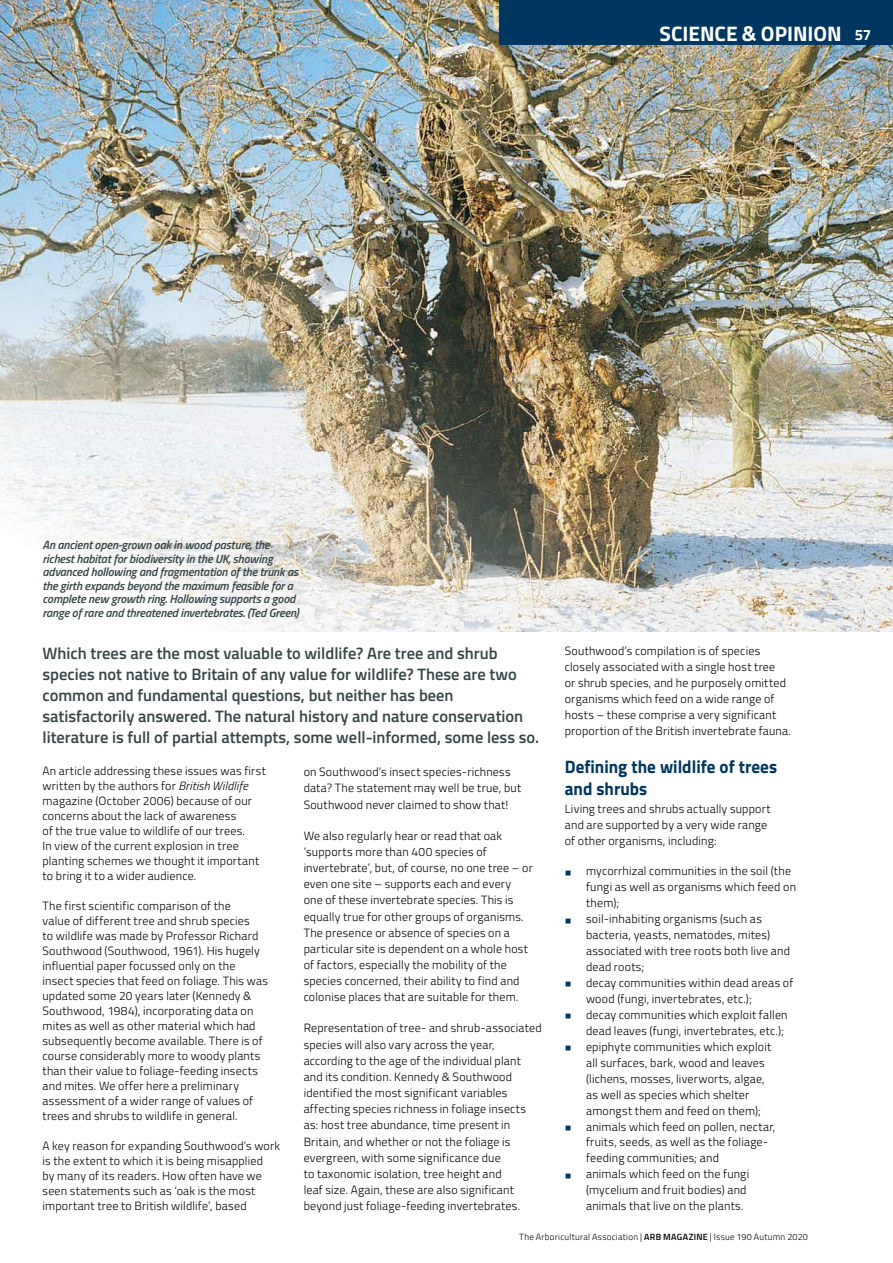
<style>
.page{position:relative;width:893px;height:1263px;background:#fff}
.page>*{position:absolute;margin:0;border:0;box-sizing:border-box;transform-origin:0 0}
.t1{font:700 21px "Titillium Web";color:#fff}
.t2{font:700 18px/21.9px "Titillium Web";color:#00365f;scale:.95 1}
.t3{font:600 16.5px/21px "Titillium Web";color:#364546}
.t4{font:300 12px/15px "Titillium Web";letter-spacing:.015em;color:#000}
.t5{font:italic 600 12px/13.5px "Titillium Web";letter-spacing:-.01em;color:#364546}
.t6{font:300 9px "Titillium Web";letter-spacing:.025em;color:#000}
.s1{font-size:15px}
.s2{font-style:italic}
.s3{font-weight:900;font-size:18px;color:#00365f}
.s4{font-weight:600}
</style>
<div class="page">
<img style="left:0;top:0;width:893px;height:631px">
<div style="left:499px;top:0;width:394px;height:45px;background:#00365f"></div>
<h1 class="t1" style="left:660px;top:17px;width:213px">SCIENCE &amp; OPINION <span class="s1">57</span></h1>
<p class="t5" style="left:43px;top:537px;width:258px">An ancient open-grown oak in wood pasture, the richest habitat for biodiversity in the UK, showing advanced hollowing and fragmentation of the trunk as the girth expands beyond the maximum feasible for a complete new growth ring. Hollowing supports a good range of rare and threatened invertebrates. (Ted Green)</p>
<p class="t3" style="left:43px;top:642px;width:498px">Which trees are the most valuable to wildlife? Are tree and shrub species not native to Britain of any value for wildlife? These are two common and fundamental questions, but neither has been satisfactorily answered. The natural history and nature conservation literature is full of partial attempts, some well-informed, some less so.</p>
<p class="t4" style="left:43px;top:763px;width:225px">An article addressing these issues was first written by the authors for <span class="s2">British Wildlife </span>magazine (October 2006) because of our concerns about the lack of awareness<br>of the true value to wildlife of our trees.<br>In view of the current explosion in tree planting schemes we thought it important to bring it to a wider audience.</p>
<p class="t4" style="left:43px;top:898px;width:227px">The first scientific comparison of the<br>value of different tree and shrub species<br>to wildlife was made by Professor Richard Southwood (Southwood, 1961). His hugely influential paper focussed only on the insect species that feed on foliage. This was updated some 20 years later (Kennedy &amp; Southwood, 1984), incorporating data on mites as well as other material which had subsequently become available. There is of course considerably more to woody plants than their value to foliage-feeding insects and mites. We offer here a preliminary assessment of a wider range of values of trees and shrubs to wildlife in general.</p>
<p class="t4" style="left:43px;top:1138px;width:239px">A key reason for expanding Southwood’s work is the extent to which it is being misapplied<br>by many of its readers. How often have we seen statements such as ‘oak is the most important tree to British wildlife’, based</p>
<p class="t4" style="left:304px;top:763px;width:219px;line-height:16.2px">on Southwood’s insect species-richness data? The statement may well be true, but<br>Southwood never claimed to show that!</p>
<p class="t4" style="left:304px;top:827px;width:231px;line-height:16.2px">We also regularly hear or read that oak ‘supports more than 400 species of invertebrate’, but, of course, no one tree – or even one site – supports each and every one of these invertebrate species. This is equally true for other groups of organisms.<br>The presence or absence of species on a particular site is dependent on a whole host of factors, especially the mobility of the species concerned, their ability to find and colonise places that are suitable for them.</p>
<p class="t4" style="left:304px;top:1019px;width:240px;line-height:16.2px">Representation of tree- and shrub-associated species will also vary across the year, according to the age of the individual plant and its condition. Kennedy &amp; Southwood identified the most significant variables affecting species richness in foliage insects as: host tree abundance, time present in Britain, and whether or not the foliage is evergreen, with some significance due<br>to taxonomic isolation, tree height and<br>leaf size. Again, these are also significant beyond just foliage-feeding invertebrates.</p>
<p class="t4" style="left:565px;top:642px;width:228px;line-height:15.9px">Southwood’s compilation is of species closely associated with a single host tree<br>or shrub species, and he purposely omitted organisms which feed on a wide range of hosts – these comprise a very significant proportion of the British invertebrate fauna.</p>
<h2 class="t2" style="left:565px;top:754px;width:225px">Defining the wildlife of trees and shrubs</h2>
<p class="t4" style="left:565px;top:800px;width:207px;line-height:15.9px">Living trees and shrubs actually support and are supported by a very wide range of other organisms, including:</p>
<p class="t4" style="left:586px;top:863px;width:212px;line-height:15.9px;text-indent:-21px"><span class="s3">•</span> mycorrhizal communities in the soil (the fungi as well as organisms which feed on them);</p>
<p class="t4" style="left:586px;top:910px;width:205px;line-height:15.9px;text-indent:-21px"><span class="s3">•</span> soil-inhabiting organisms (such as bacteria, yeasts, nematodes, mites) associated with tree roots both live and dead roots;</p>
<p class="t4" style="left:586px;top:974px;width:209px;line-height:15.9px;text-indent:-21px"><span class="s3">•</span> decay communities within dead areas of wood (fungi, invertebrates, etc.);</p>
<p class="t4" style="left:565px;top:1006px;width:224px;line-height:15.9px;text-align:right"><span class="s3">•</span> decay communities which exploit fallen dead leaves (fungi, invertebrates, etc.);</p>
<p class="t4" style="left:586px;top:1038px;width:187px;line-height:15.9px;text-indent:-21px"><span class="s3">•</span> epiphyte communities which exploit all surfaces, bark, wood and leaves (lichens, mosses, liverworts, algae, as well as species which shelter amongst them and feed on them);</p>
<p class="t4" style="left:586px;top:1118px;width:191px;line-height:15.9px;text-indent:-21px"><span class="s3">•</span> animals which feed on pollen, nectar, fruits, seeds, as well as the foliage&shy;feeding communities; and</p>
<p class="t4" style="left:586px;top:1165px;width:165px;line-height:15.9px;text-indent:-21px"><span class="s3">•</span> animals which feed on the fungi (mycelium and fruit bodies) and animals that live on the plants.</p>
<p class="t6" style="left:519px;top:1230px;width:290px">The Arboricultural Association | <span class="s4">ARB MAGAZINE</span> | Issue 190 Autumn 2020</p>
</div>
